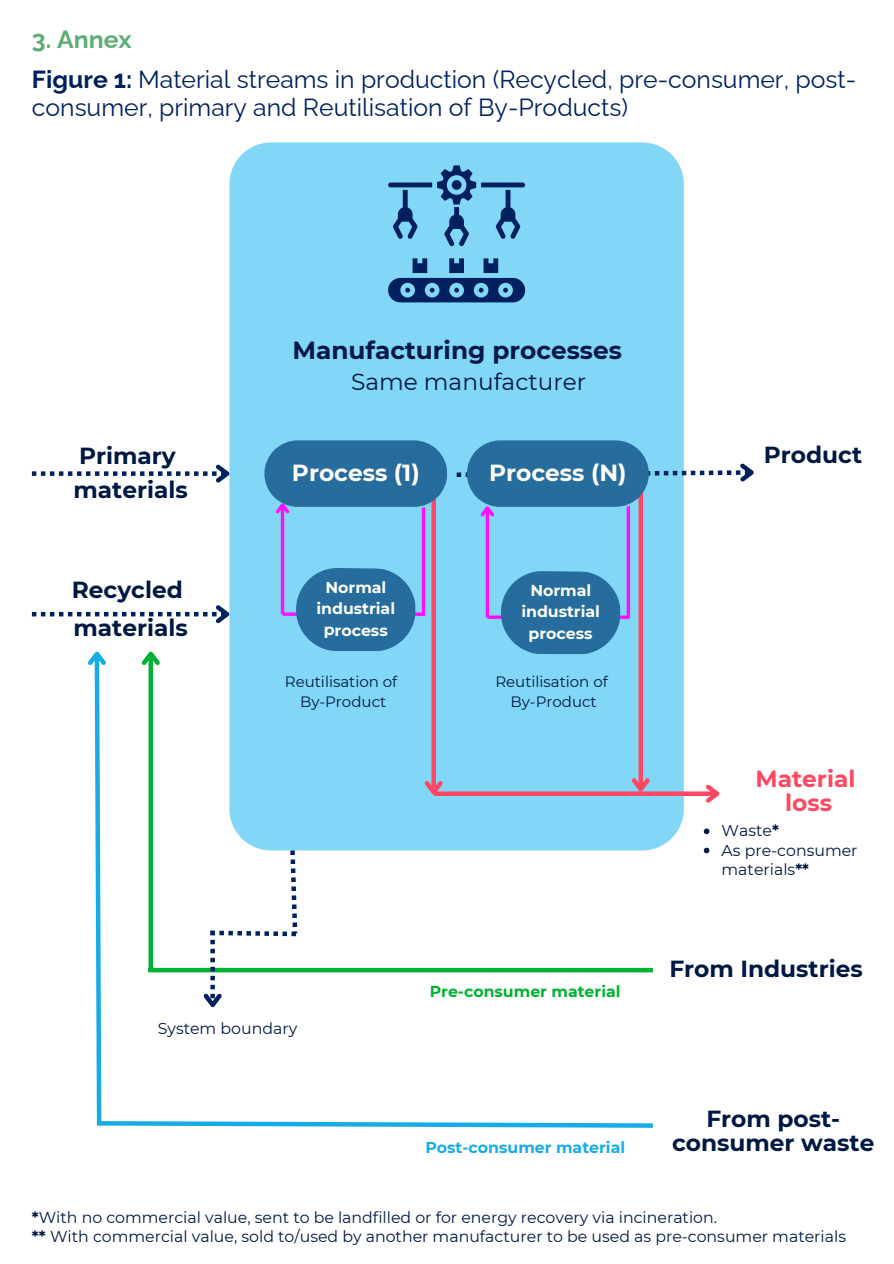
<style>
.page{position:relative;width:894px;height:1264px;background:#fff}
.page>*{position:absolute;margin:0;border:0;box-sizing:border-box;transform-origin:0 0}
.t1{font:24.75px/28.2px "Raleway";color:#002060}
.t2{font:700 24.75px "Montserrat";color:#011845}
.t3{font:700 24.75px "Raleway";color:#5eac77}
.t4{font:700 23.25px/34.8px "Montserrat";color:#011845}
.t5{font:700 23.25px "Montserrat";color:#fff}
.t6{font:23.25px "Montserrat";color:#011845}
.t7{font:700 23.25px/23.7px "Montserrat";color:#ff4762;text-align:center}
.t8{font:15.75px/19.2px "Montserrat";color:#011845}
.t9{font:700 15.75px/21.3px "Montserrat";letter-spacing:-.005em;color:#fff;text-align:center}
.t10{font:700 15.75px "Montserrat";color:#17ace6}
.t11{font:700 15.75px "Montserrat";color:#00b233}
.t12{font:15px "Montserrat";color:#011845}
.s1{font-weight:700}
</style>
<div class="page">
<div style="left:229px;top:142px;width:454px;height:706px;background:#82d6f6"></div>
<svg style="left:388px;top:258px;width:137px;height:44px;background:#417bab"></svg>
<svg style="left:388px;top:165px;width:137px;height:81px;background:#64acd3"></svg>
<svg style="left:32px;top:460px;width:202px;height:26px"></svg>
<div style="left:431px;top:496px;width:5px;height:296px;background:#ff4762"></div>
<svg style="left:638px;top:519px;width:4px;height:49px"></svg>
<div style="left:433px;top:791px;width:284px;height:5px;background:#ff4762"></div>
<svg style="left:701px;top:784px;width:19px;height:19px"></svg>
<svg style="left:421px;top:516px;width:4px;height:52px"></svg>
<hr style="left:281px;top:505px;width:3px;height:109px;background:#ff0dff">
<svg style="left:264px;top:440px;width:183px;height:76px;background:#397eac"></svg>
<svg style="left:626px;top:519px;width:4px;height:49px"></svg>
<svg style="left:485px;top:519px;width:4px;height:49px"></svg>
<svg style="left:456px;top:440px;width:298px;height:79px"></svg>
<svg style="left:32px;top:568px;width:625px;height:560px"></svg>
<svg style="left:703px;top:828px;width:6px;height:6px"></svg>
<svg style="left:703px;top:847px;width:6px;height:6px"></svg>
<p class="t3" style="left:32px;top:25px;width:101px">3. Annex</p>
<p class="t1" style="left:32px;top:65px;width:825px"><span class="s1">Figure 1:</span> Material streams in production (Recycled, pre-consumer, post&shy;consumer, primary and Reutilisation of By-Products)</p>
<h1 class="t4" style="left:73px;top:438px;width:116px">Primary materials</h1>
<h2 class="t4" style="left:72px;top:570px;width:117px;line-height:38.2px">Recycled materials</h2>
<h3 class="t2" style="left:292px;top:335px;width:331px">Manufacturing processes</h3>
<p class="t6" style="left:351px;top:368px;width:236px">Same manufacturer</p>
<h2 class="t5" style="left:292px;top:458px;width:129px">Process (1)</h2>
<h1 class="t5" style="left:489px;top:458px;width:139px">Process (N)</h1>
<h2 class="t9" style="left:316px;top:576px;width:80px">Normal industrial process</h2>
<h1 class="t9" style="left:521px;top:579px;width:80px">Normal industrial process</h1>
<h3 class="t12" style="left:285px;top:672px;width:114px">Reutilisation of</h3>
<p class="t12" style="left:300px;top:692px;width:88px">By-Product</p>
<h1 class="t12" style="left:495px;top:672px;width:114px">Reutilisation of</h1>
<h3 class="t12" style="left:510px;top:692px;width:88px">By-Product</h3>
<p class="t11" style="left:429px;top:981px;width:192px">Pre-consumer material</p>
<h1 class="t8" style="left:158px;top:1018px;width:141px">System boundary</h1>
<h1 class="t10" style="left:425px;top:1137px;width:201px">Post-consumer material</h1>
<p class="t4" style="left:763px;top:437px;width:100px">Product</p>
<h1 class="t7" style="left:755px;top:767px;width:101px">Material loss</h1>
<p class="t8" style="left:721px;top:821px;width:59px">Waste<span class="s1">*</span></p>
<h1 class="t8" style="left:721px;top:840px;width:137px">As pre-consumer materials<span class="s1">**</span></h1>
<h3 class="t4" style="left:669px;top:951px;width:195px">From Industries</h3>
<p class="t4" style="left:672px;top:1106px;width:204px;line-height:23.7px;text-align:center">From post&shy;consumer waste</p>
<h1 class="t8" style="left:32px;top:1207px;width:686px"><span class="s1">*</span>With no commercial value, sent to be landfilled or for energy recovery via incineration.</h1>
<h1 class="t8" style="left:32px;top:1227px;width:815px"><span class="s1">**</span> With commercial value, sold to/used by another manufacturer to be used as pre-consumer materials</h1>
</div>
